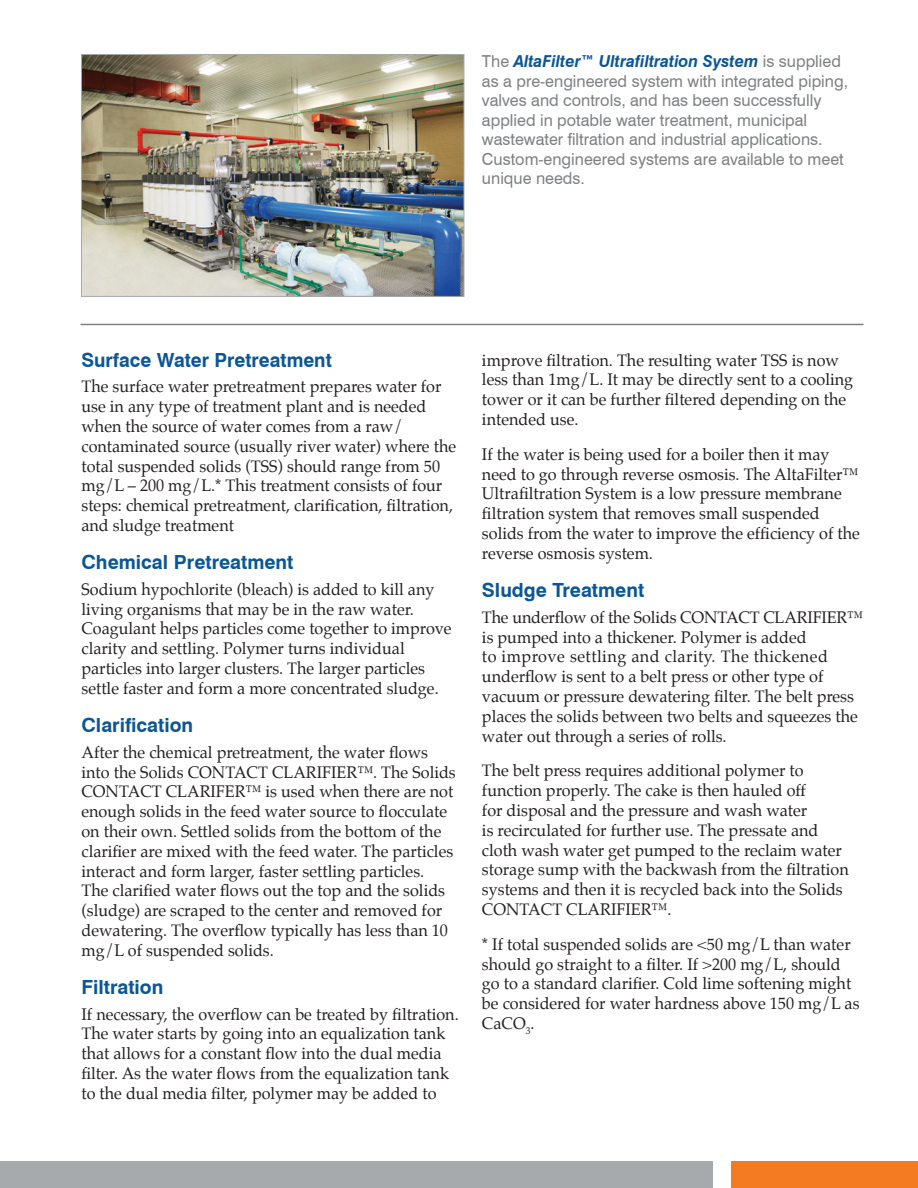
<style>
.page{position:relative;width:918px;height:1188px;background:#fff}
.page>*{position:absolute;margin:0;border:0;box-sizing:border-box;transform-origin:0 0}
.t1{font:700 19.5px "Swiss 721 BT";color:#0b5696}
.t2{font:16.5px/19.8px "Palatino";color:#231f20}
.t3{font:16.5px/19.5px "Swiss 721 BT";color:#7e8083}
.s1{font-weight:700;font-style:italic;color:#0b5696}
</style>
<div class="page">
<div style="left:0;top:1161px;width:712px;height:27px;background:#a7aaac"></div>
<div style="left:732px;top:1161px;width:186px;height:27px;background:#f47b21"></div>
<img style="left:83px;top:56px;width:379px;height:239px">
<div style="left:81px;top:54px;width:383px;height:243px;border:1px solid #a7aaac"></div>
<hr style="left:81px;top:324px;width:783px;height:1px;background:#7e8083">
<p class="t3" style="left:482px;top:51px;width:368px">The <span class="s1">AltaFilter™ Ultrafiltration System</span> is supplied as a pre-engineered system with integrated piping, valves and controls, and has been successfully applied in potable water treatment, municipal wastewater filtration and industrial applications.<br>Custom-engineered systems are available to meet unique needs.</p>
<p class="t1" style="left:81px;top:348px;width:252px">Surface Water Pretreatment</p>
<p class="t2" style="left:81px;top:378px;width:376px">The surface water pretreatment prepares water for use in any type of treatment plant and is needed when the source of water comes from a raw/ contaminated source (usually river water) where the total suspended solids (TSS) should range from 50 mg/L – 200 mg/L.* This treatment consists of four steps: chemical pretreatment, clarification, filtration, and sludge treatment</p>
<p class="t1" style="left:81px;top:551px;width:214px">Chemical Pretreatment</p>
<p class="t2" style="left:81px;top:581px;width:372px">Sodium hypochlorite (bleach) is added to kill any living organisms that may be in the raw water.<br>Coagulant helps particles come together to improve clarity and settling. Polymer turns individual particles into larger clusters. The larger particles settle faster and form a more concentrated sludge.</p>
<p class="t1" style="left:81px;top:714px;width:113px">Clarification</p>
<p class="t2" style="left:81px;top:744px;width:376px">After the chemical pretreatment, the water flows into the Solids CONTACT CLARIFIER™. The Solids CONTACT CLARIFER™ is used when there are not enough solids in the feed water source to flocculate on their own. Settled solids from the bottom of the clarifier are mixed with the feed water. The particles interact and form larger, faster settling particles.<br>The clarified water flows out the top and the solids (sludge) are scraped to the center and removed for dewatering. The overflow typically has less than 10 mg/L of suspended solids.</p>
<p class="t1" style="left:81px;top:975px;width:83px">Filtration</p>
<p class="t2" style="left:81px;top:1006px;width:379px">If necessary, the overflow can be treated by filtration.<br>The water starts by going into an equalization tank that allows for a constant flow into the dual media filter. As the water flows from the equalization tank to the dual media filter, polymer may be added to</p>
<p class="t2" style="left:482px;top:352px;width:373px">improve filtration. The resulting water TSS is now less than 1mg/L. It may be directly sent to a cooling tower or it can be further filtered depending on the intended use.</p>
<p class="t2" style="left:482px;top:446px;width:380px">If the water is being used for a boiler then it may need to go through reverse osmosis. The AltaFilter™ Ultrafiltration System is a low pressure membrane filtration system that removes small suspended solids from the water to improve the efficiency of the reverse osmosis system.</p>
<p class="t1" style="left:482px;top:578px;width:164px">Sludge Treatment</p>
<p class="t2" style="left:482px;top:609px;width:383px">The underflow of the Solids CONTACT CLARIFIER™ is pumped into a thickener. Polymer is added<br>to improve settling and clarity. The thickened underflow is sent to a belt press or other type of vacuum or pressure dewatering filter. The belt press places the solids between two belts and squeezes the water out through a series of rolls.</p>
<p class="t2" style="left:482px;top:762px;width:368px">The belt press requires additional polymer to function properly. The cake is then hauled off<br>for disposal and the pressure and wash water<br>is recirculated for further use. The pressate and cloth wash water get pumped to the reclaim water storage sump with the backwash from the filtration systems and then it is recycled back into the Solids CONTACT CLARIFIER™.</p>
<p class="t2" style="left:482px;top:936px;width:379px">* If total suspended solids are &lt;50 mg/L than water should go straight to a filter. If &gt;200 mg/L, should go to a standard clarifier. Cold lime softening might be considered for water hardness above 150 mg/L as CaCO<sub>3</sub>.</p>
</div>
